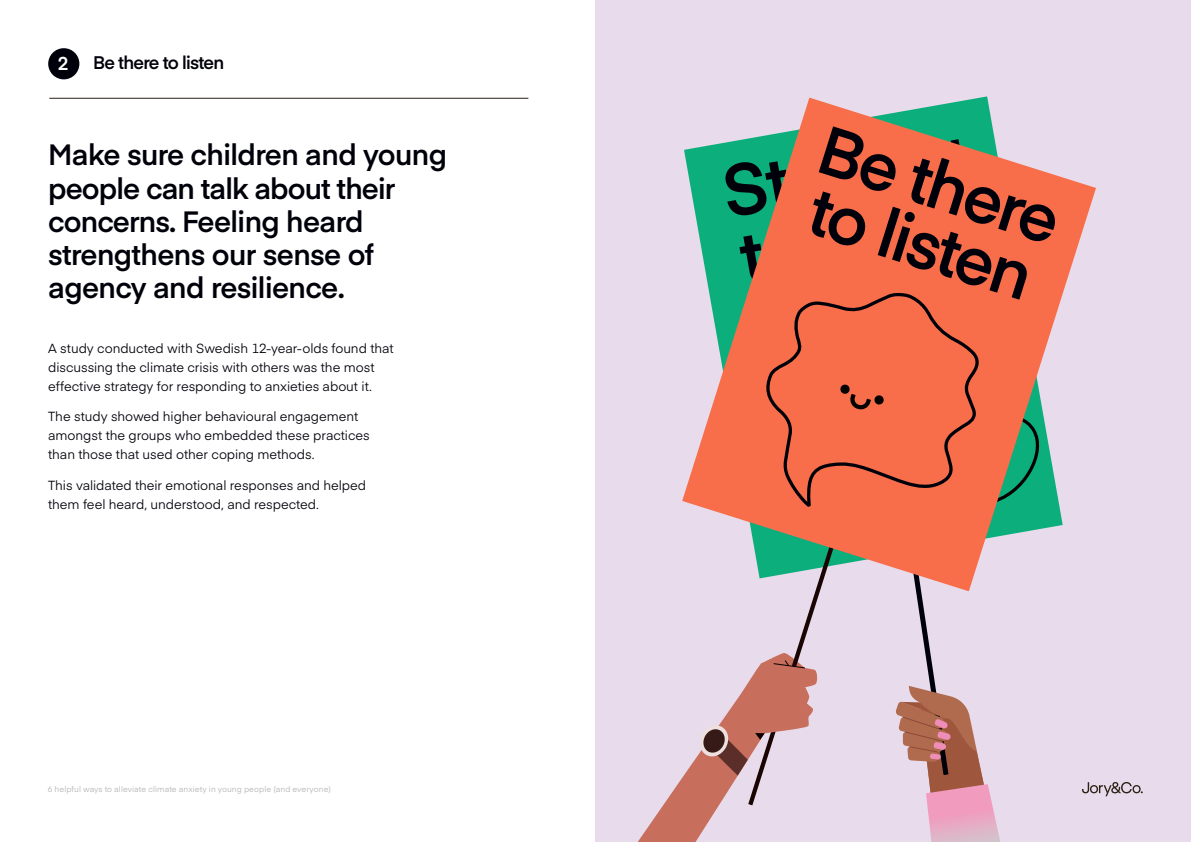
<style>
.page{position:relative;width:1191px;height:842px;background:#fff}
.page>*{position:absolute;margin:0;border:0;box-sizing:border-box;transform-origin:0 0}
.t1{font:600 71.6px/68.3px "Eina 01";color:#00000a}
.t2{font:600 67.5px/61.4px "Eina 01";color:#00000a}
.t3{font:600 29px/33px "Eina 01";letter-spacing:-.02em;color:#00000a}
.t4{font:600 18.4px "Eina 01";color:#fff}
.t5{font:600 18px "Eina 01";letter-spacing:-.04em;color:#00000a}
.t6{font:13px/19px "Eina 01";letter-spacing:-.005em;color:#00000a}
.t7{font:8px "Eina 01";letter-spacing:.01em;color:#b3b3b6}
</style>
<div class="page">
<div style="left:595px;top:0;width:596px;height:842px;background:#e8dcec"></div>
<hr style="left:49px;top:98px;width:479px;height:1px;background:#2e2014">
<div style="left:48px;top:48px;width:31px;height:31px;background:#00000a;border-radius:50%"></div>
<svg style="left:895px;top:591px;width:105px;height:251px"></svg>
<svg style="left:637px;top:591px;width:183px;height:251px"></svg>
<svg style="left:682px;top:98px;width:414px;height:493px;fill:#f76e4a"></svg>
<svg style="left:762px;top:290px;width:218px;height:220px;background:#ea6746"></svg>
<svg style="left:1082px;top:782px;width:60px;height:14px"></svg>
<h3 class="t4" style="left:58px;top:50px;width:12px">2</h3>
<h3 class="t5" style="left:93px;top:49px;width:133px">Be there to listen</h3>
<h3 class="t3" style="left:48px;top:137px;width:400px">Make sure children and young people can talk about their concerns. Feeling heard strengthens our sense of agency and resilience.</h3>
<p class="t6" style="left:48px;top:338px;width:347px">A study conducted with Swedish 12-year-olds found that discussing the climate crisis with others was the most effective strategy for responding to anxieties about .i t</p>
<p class="t6" style="left:48px;top:406px;width:323px">The study showed higher behavioural engagement amongst the groups who embedded these practices than those that used other coping methods.</p>
<p class="t6" style="left:48px;top:475px;width:319px">This validated their emotional responses and helped them feel heard, understood, and respected.</p>
<p class="t7" style="left:48px;top:783px;width:284px">6 helpful ways to alleviate climate anxiety in young people (and everyone(</p>
<h2 class="t2" style="left:832px;top:113px;width:251px;rotate:18deg">Be there to listen</h2>
<h1 class="t1" style="left:716px;top:155px;width:248px;rotate:-10deg">Staying truthful</h1>
</div>
